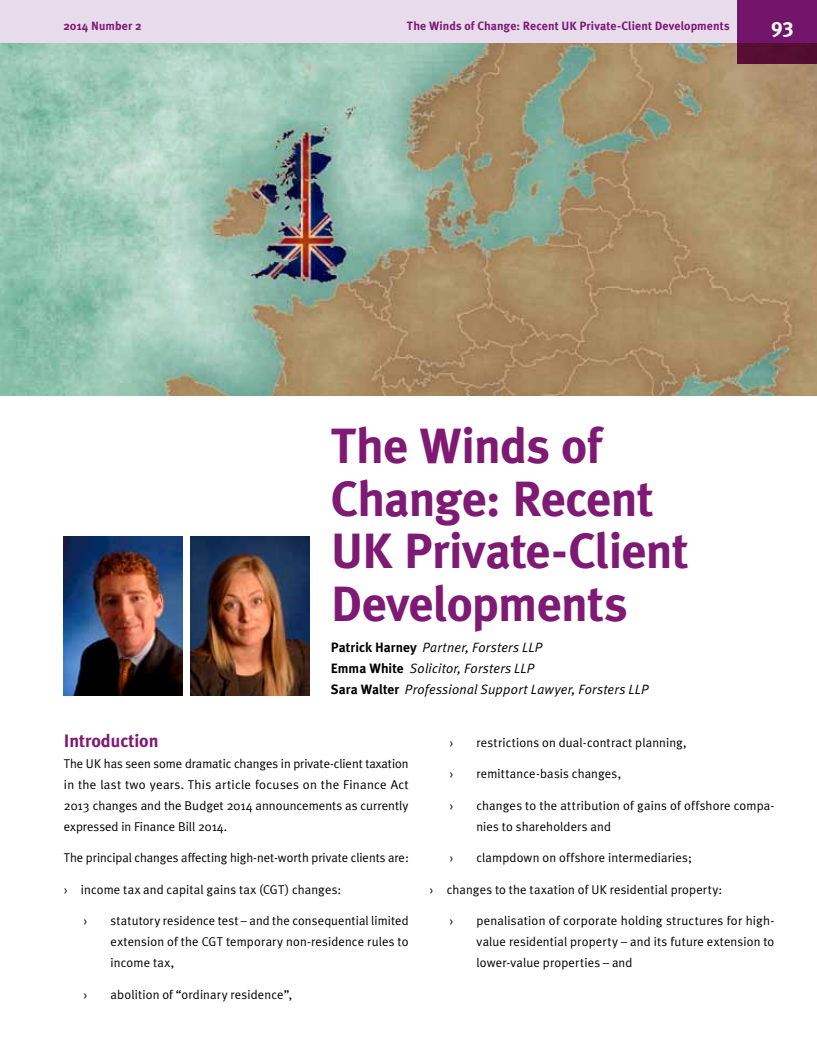
<style>
.page{position:relative;width:817px;height:1063px;background:#fff}
.page>*{position:absolute;margin:0;border:0;box-sizing:border-box;transform-origin:0 0}
.t1{font:700 49.5px/52.5px "Meta Plus";letter-spacing:-.015em;color:#7e1974}
.t2{font:700 21px "Meta Plus";color:#fff}
.t3{font:700 18px "Meta Plus";color:#7e1974}
.t4{font:italic 13.5px/21px "Meta Plus Normal";letter-spacing:.01em;color:#000}
.t5{font:12.75px/21px "Meta Plus Normal";letter-spacing:.01em;color:#000;text-align:justify}
.t6{font:700 12px "Meta Plus";letter-spacing:.01em;color:#7e1974}
.s1{font-family:"Meta Plus";font-weight:700;font-style:normal}
</style>
<div class="page">
<img style="left:0;top:43px;width:816px;height:352px">
<img style="left:64px;top:537px;width:119px;height:159px">
<img style="left:190px;top:537px;width:119px;height:159px">
<div style="left:0;top:0;width:816px;height:43px;background:#e8dcec"></div>
<svg style="left:737px;top:0;width:79px;height:64px;background:#681258"></svg>
<p class="t6" style="left:63px;top:19px;width:80px">2014 Number 2</p>
<p class="t6" style="left:407px;top:19px;width:324px">The Winds of Change: Recent UK Private-Client Developments</p>
<h2 class="t2" style="left:771px;top:13px;width:24px">93</h2>
<h1 class="t1" style="left:331px;top:419px;width:359px">The Winds of<br>Change: Recent<br>UK Private-Client<br>Developments</h1>
<p class="t4" style="left:331px;top:637px;width:319px"><span class="s1">Patrick Harney</span> Partner, Forsters LLP<br><span class="s1">Emma White</span> Solicitor, Forsters LLP<br><span class="s1">Sara Walter</span> Professional Support Lawyer, Forsters LLP</p>
<h3 class="t3" style="left:64px;top:730px;width:96px">Introduction</h3>
<p class="t5" style="left:64px;top:752px;width:346px">The UK has seen some dramatic changes in private-client taxation in the last two years. This article focuses on the Finance Act 2013 changes and the Budget 2014 announcements as currently expressed in Finance Bill 2014.</p>
<p class="t5" style="left:64px;top:847px;width:346px">The principal changes affecting high‑net‑worth private clients are:</p>
<p class="t5" style="left:64px;top:878px;width:279px">› income tax and capital gains tax (CGT) changes:</p>
<p class="t5" style="left:84px;top:910px;width:6px">›</p>
<p class="t5" style="left:111px;top:910px;width:299px">statutory residence test – and the consequential limited extension of the CGT temporary non-residence rules to income tax,</p>
<p class="t5" style="left:84px;top:983px;width:6px">›</p>
<p class="t5" style="left:111px;top:983px;width:183px">abolition of “ordinary residence”,</p>
<p class="t5" style="left:449px;top:731px;width:6px">›</p>
<p class="t5" style="left:476px;top:731px;width:211px">restrictions on dual-contract planning,</p>
<p class="t5" style="left:449px;top:763px;width:6px">›</p>
<p class="t5" style="left:476px;top:763px;width:146px">remittance-basis changes,</p>
<p class="t5" style="left:449px;top:794px;width:6px">›</p>
<p class="t5" style="left:476px;top:794px;width:299px">changes to the attribution of gains of offshore compa&shy;nies to shareholders and</p>
<p class="t5" style="left:449px;top:847px;width:6px">›</p>
<p class="t5" style="left:476px;top:847px;width:217px">clampdown on offshore intermediaries;</p>
<p class="t5" style="left:429px;top:878px;width:294px">› changes to the taxation of UK residential property:</p>
<p class="t5" style="left:449px;top:910px;width:6px">›</p>
<p class="t5" style="left:476px;top:910px;width:299px">penalisation of corporate holding structures for high&shy;value residential property – and its future extension to lower-value properties – and</p>
</div>
